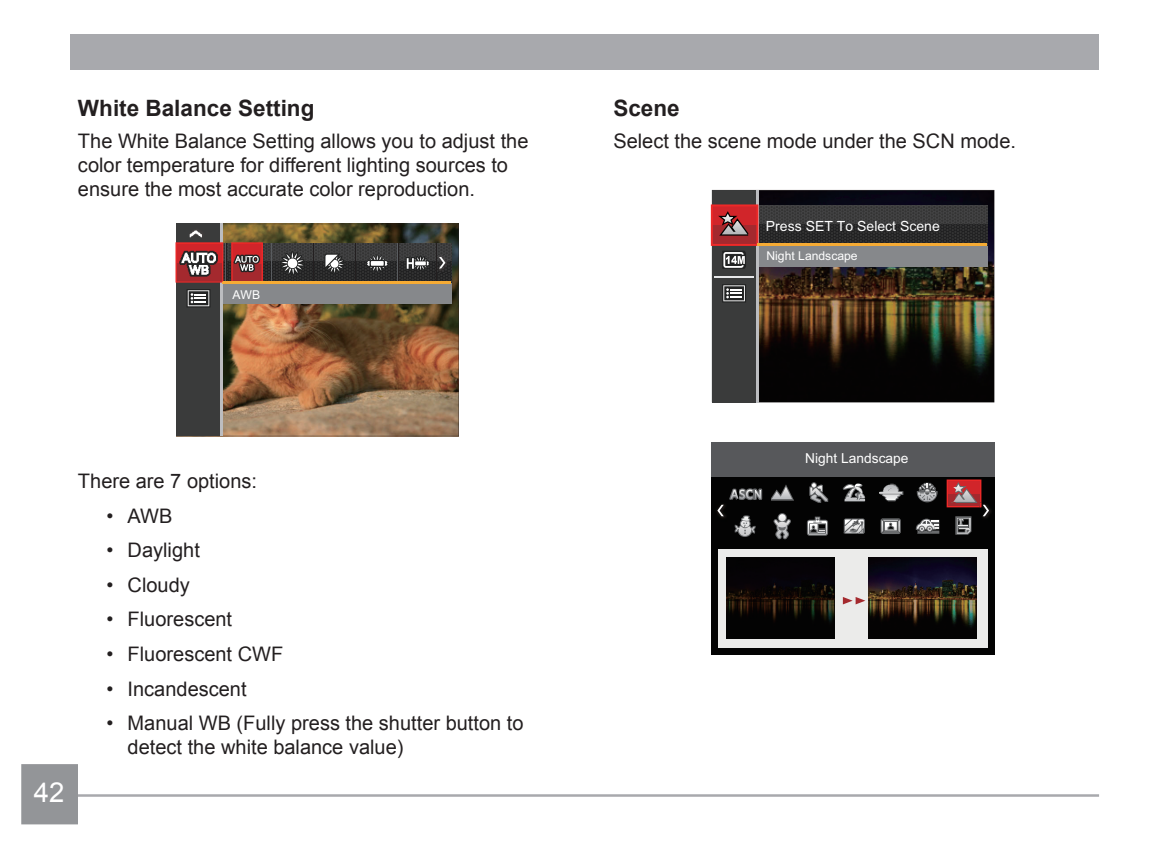
<style>
.page{position:relative;width:1170px;height:851px;background:#fff}
.page>*{position:absolute;margin:0;border:0;box-sizing:border-box;transform-origin:0 0}
.t1{font:27.5px "Arial";color:#fff}
.t2{font:700 22.5px "Arial";color:#231f20}
.t3{font:20px/24px "Arial";color:#231f20}
.t4{font:14px "Arial";color:#fff}
.t5{font:13.75px "Arial";color:#fff}
.t6{font:12.25px "Arial";color:#fff}
</style>
<div class="page">
<hr style="left:78px;top:794px;width:1020px;height:2px;background:#a8a9ad">
<div style="left:23px;top:765px;width:54px;height:58px;background:#939598"></div>
<div style="left:21px;top:764px;width:57px;height:60px;border:2px solid #939598"></div>
<div style="left:71px;top:34px;width:1027px;height:36px;background:#a8a9ad"></div>
<img style="left:223px;top:224px;width:236px;height:212px">
<div style="left:176px;top:224px;width:46px;height:212px;background:#3a3b3b"></div>
<hr style="left:221px;top:224px;width:2px;height:212px;background:#bcbdc0">
<svg style="left:186px;top:289px;width:24px;height:18px"></svg>
<img style="left:223px;top:243px;width:229px;height:61px">
<hr style="left:271px;top:243px;width:1px;height:40px;background:#595c5f">
<hr style="left:225px;top:243px;width:1px;height:40px;background:#595c5f">
<hr style="left:226px;top:243px;width:1px;height:40px;background:#231f20">
<hr style="left:313px;top:243px;width:1px;height:40px;background:#231f20">
<hr style="left:355px;top:243px;width:1px;height:40px;background:#231f20">
<hr style="left:397px;top:243px;width:1px;height:40px;background:#231f20">
<hr style="left:436px;top:243px;width:1px;height:40px;background:#231f20">
<img style="left:437px;top:255px;width:12px;height:18px">
<svg style="left:439px;top:257px;width:6px;height:11px"></svg>
<img style="left:280px;top:251px;width:24px;height:24px">
<svg style="left:281px;top:252px;width:22px;height:22px"></svg>
<img style="left:366px;top:254px;width:22px;height:18px">
<svg style="left:367px;top:255px;width:20px;height:16px"></svg>
<img style="left:324px;top:253px;width:21px;height:21px">
<svg style="left:325px;top:255px;width:18px;height:18px"></svg>
<svg style="left:231px;top:242px;width:32px;height:40px"></svg>
<img style="left:405px;top:255px;width:25px;height:16px">
<svg style="left:407px;top:257px;width:22px;height:13px"></svg>
<svg style="left:175px;top:242px;width:1px;height:40px"></svg>
<hr style="left:223px;top:282px;width:228px;height:2px;background:#f6ab34">
<img style="left:176px;top:227px;width:47px;height:55px">
<svg style="left:758px;top:190px;width:236px;height:212px;background:#271f14"></svg>
<div style="left:711px;top:190px;width:46px;height:212px;background:#3a3b3b"></div>
<hr style="left:714px;top:277px;width:39px;height:1px;background:#e6e7e9">
<img style="left:758px;top:205px;width:229px;height:61px">
<hr style="left:756px;top:190px;width:2px;height:212px;background:#bcbdc0">
<svg style="left:710px;top:204px;width:48px;height:65px"></svg>
<svg style="left:722px;top:284px;width:24px;height:18px"></svg>
<hr style="left:757px;top:243px;width:229px;height:3px;background:#f6ab34">
<div style="left:710px;top:442px;width:284px;height:212px;background:#030303"></div>
<div style="left:710px;top:442px;width:284px;height:34px;background:#57585b"></div>
<div style="left:717px;top:549px;width:270px;height:98px;background:#ebebea"></div>
<img style="left:720px;top:504px;width:6px;height:14px">
<svg style="left:717px;top:504px;width:6px;height:12px"></svg>
<img style="left:988px;top:507px;width:3px;height:9px">
<svg style="left:842px;top:597px;width:23px;height:7px"></svg>
<img style="left:868px;top:557px;width:108px;height:81px">
<img style="left:726px;top:557px;width:108px;height:81px">
<svg style="left:880px;top:518px;width:20px;height:16px"></svg>
<svg style="left:915px;top:518px;width:24px;height:15px"></svg>
<svg style="left:806px;top:516px;width:22px;height:19px"></svg>
<svg style="left:843px;top:518px;width:21px;height:16px"></svg>
<svg style="left:734px;top:515px;width:21px;height:22px"></svg>
<svg style="left:773px;top:513px;width:18px;height:26px"></svg>
<svg style="left:922px;top:482px;width:15px;height:20px"></svg>
<svg style="left:946px;top:479px;width:42px;height:55px"></svg>
<svg style="left:842px;top:484px;width:11px;height:17px"></svg>
<svg style="left:771px;top:485px;width:23px;height:15px"></svg>
<svg style="left:809px;top:482px;width:19px;height:21px"></svg>
<svg style="left:729px;top:488px;width:33px;height:12px"></svg>
<img style="left:853px;top:483px;width:69px;height:19px">
<p class="t2" style="left:78px;top:93px;width:238px">White Balance Setting</p>
<p class="t3" style="left:78px;top:129px;width:452px">The White Balance Setting allows you to adjust the color temperature for different lighting sources to ensure the most accurate color reproduction.</p>
<p class="t6" style="left:232px;top:287px;width:29px">AWB</p>
<h1 class="t1" style="left:34px;top:773px;width:32px">42</h1>
<p class="t3" style="left:78px;top:469px;width:180px">There are 7 options:</p>
<p class="t3" style="left:106px;top:503px;width:68px">• AWB</p>
<p class="t3" style="left:106px;top:538px;width:95px">• Daylight</p>
<p class="t3" style="left:106px;top:573px;width:85px">• Cloudy</p>
<p class="t3" style="left:106px;top:607px;width:127px">• Fluorescent</p>
<p class="t3" style="left:106px;top:642px;width:178px">• Fluorescent CWF</p>
<p class="t3" style="left:106px;top:676px;width:142px">• Incandescent</p>
<p class="t3" style="left:128px;top:711px;width:397px;text-indent:-21px">• Manual WB (Fully press the shutter button to detect the white balance value)</p>
<p class="t2" style="left:613px;top:93px;width:68px">Scene</p>
<p class="t3" style="left:613px;top:129px;width:404px">Select the scene mode under the SCN mode.</p>
<p class="t4" style="left:765px;top:217px;width:175px">Press SET To Select Scene</p>
<p class="t6" style="left:766px;top:248px;width:93px">Night Landscape</p>
<p class="t5" style="left:805px;top:448px;width:105px">Night Landscape</p>
</div>
